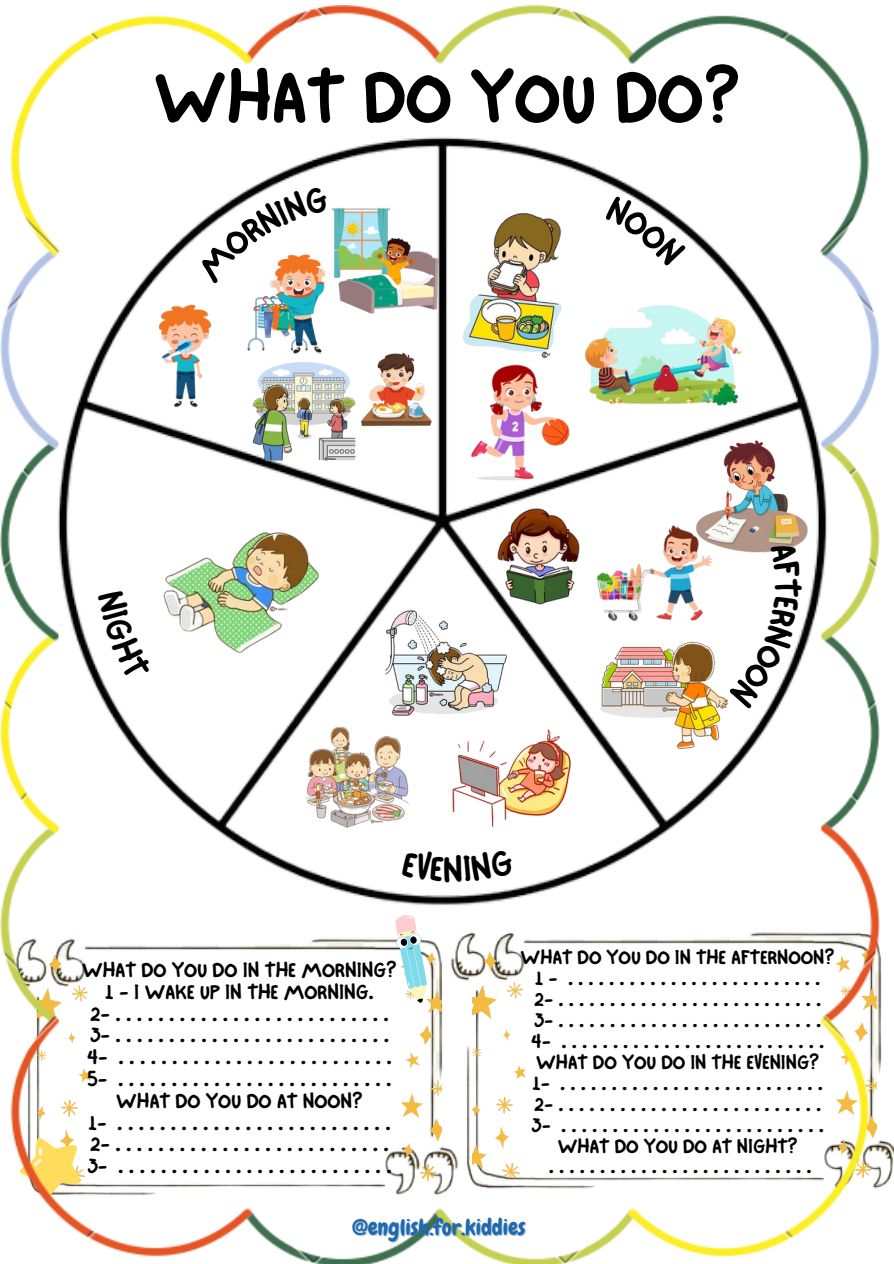
<style>
.page{position:relative;width:894px;height:1264px;background:#fff}
.page>*{position:absolute;margin:0;border:0;box-sizing:border-box;transform-origin:0 0}
.t1{font:75.9px "NF One Little Font Bold";color:#000}
.t2{font:37.05px "NF One Little Font Bold";color:#000}
.t3{font:22.35px "Chewy";color:#2169ac}
.t4{font:21.45px "NF One Little Font Bold";color:#000}
.t5{font:20.7px "NF One Little Font Bold";color:#000}
</style>
<div class="page">
<img style="left:879px;top:922px;width:14px;height:266px">
<img style="left:0;top:6px;width:879px;height:1257px">
<svg style="left:195px;top:186px;width:134px;height:98px"></svg>
<svg style="left:604px;top:193px;width:82px;height:74px"></svg>
<svg style="left:728px;top:542px;width:74px;height:168px"></svg>
<svg style="left:401px;top:849px;width:42px;height:32px"></svg>
<svg style="left:463px;top:848px;width:51px;height:33px"></svg>
<svg style="left:98px;top:590px;width:55px;height:91px"></svg>
<p class="t1" style="left:153px;top:52px;width:589px">WHAT DO YOU DO?</p>
<p class="t4" style="left:82px;top:957px;width:316px">WHAT DO YOU DO IN THE MORNING?</p>
<p class="t4" style="left:105px;top:978px;width:270px">1 - I WAKE UP IN THE MORNING.</p>
<p class="t4" style="left:90px;top:1000px;width:300px">2-..........................</p>
<p class="t4" style="left:90px;top:1022px;width:301px">3-..........................</p>
<p class="t4" style="left:87px;top:1044px;width:307px">4- ..........................</p>
<p class="t4" style="left:87px;top:1066px;width:306px">5- ..........................</p>
<p class="t4" style="left:116px;top:1087px;width:248px">WHAT DO YOU DO AT NOON?</p>
<p class="t4" style="left:88px;top:1109px;width:304px">1- ..........................</p>
<p class="t4" style="left:90px;top:1131px;width:300px">2-..........................</p>
<p class="t4" style="left:87px;top:1153px;width:306px">3- ..........................</p>
<p class="t2" style="left:443px;top:847px;width:22px">N</p>
<p class="t5" style="left:520px;top:944px;width:316px">WHAT DO YOU DO IN THE AFTERNOON?</p>
<p class="t5" style="left:534px;top:965px;width:287px">1- .........................</p>
<p class="t5" style="left:533px;top:986px;width:289px">2-..........................</p>
<p class="t5" style="left:533px;top:1007px;width:289px">3-..........................</p>
<p class="t5" style="left:530px;top:1028px;width:295px">4- ..........................</p>
<p class="t5" style="left:535px;top:1049px;width:285px">WHAT DO YOU DO IN THE EVENING?</p>
<p class="t5" style="left:532px;top:1070px;width:292px">1- ..........................</p>
<p class="t5" style="left:533px;top:1091px;width:289px">2-..........................</p>
<p class="t5" style="left:531px;top:1112px;width:294px">3- ..........................</p>
<p class="t5" style="left:557px;top:1133px;width:242px">WHAT DO YOU DO AT NIGHT?</p>
<p class="t5" style="left:548px;top:1154px;width:264px">..........................</p>
<p class="t3" style="left:352px;top:1213px;width:175px">@english.for.kiddies</p>
</div>
